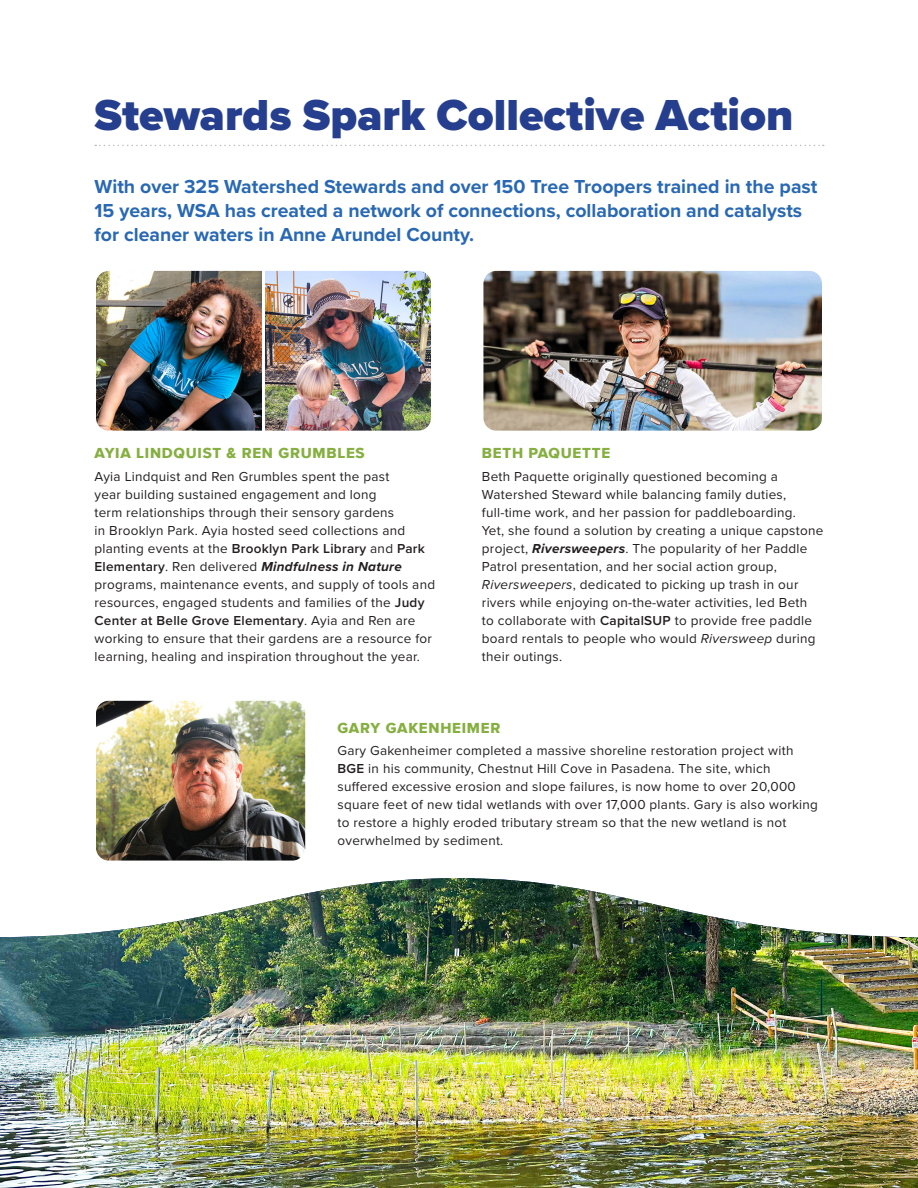
<style>
.page{position:relative;width:918px;height:1188px;background:#fff}
.page>*{position:absolute;margin:0;border:0;box-sizing:border-box;transform-origin:0 0}
.PAGE_4_5_TITLES{font:900 45px "Proxima Nova";color:#253f8e}
.PAGE_4_5_CALLOUT_BODY{font:700 19.5px/24px "Proxima Nova";color:#2968b3}
.PAGE_4_5_NAMES{font:15px "Proxima Nova Extrabld";letter-spacing:.05em;color:#85af40}
.PAGE_4_5_BODY{font:13.5px/18px "Proxima Nova";letter-spacing:.02em;color:#231f20}
.s1{font-weight:600}
.s2{font-weight:700;font-style:italic}
.s3{font-style:italic}
</style>
<div class="page">
<svg style="left:95px;top:145px;width:729px;height:1px"></svg>
<img style="left:96px;top:270px;width:335px;height:161px">
<img style="left:485px;top:272px;width:335px;height:157px">
<div style="left:482px;top:269px;width:341px;height:163px;border:2px solid #fff;border-radius:14px"></div>
<img style="left:97px;top:702px;width:207px;height:157px">
<div style="left:94px;top:699px;width:213px;height:163px;border:2px solid #fff;border-radius:13px"></div>
<img style="left:0;top:878px;width:918px;height:310px">
<p class="PAGE_4_5_TITLES" style="left:94px;top:81px;width:701px">Stewards Spark Collective Action</p>
<p class="PAGE_4_5_CALLOUT_BODY" style="left:94px;top:174px;width:724px">With over 325 Watershed Stewards and over 150 Tree Troopers trained in the past<br>15 years, WSA has created a network of connections, collaboration and catalysts for cleaner waters in Anne Arundel County.</p>
<p class="PAGE_4_5_NAMES" style="left:94px;top:442px;width:272px">AYIA LINDQUIST &amp; REN GRUMBLES</p>
<p class="PAGE_4_5_BODY" style="left:94px;top:466px;width:342px">Ayia Lindquist and Ren Grumbles spent the past<br>year building sustained engagement and long<br>term relationships through their sensory gardens<br>in Brooklyn Park. Ayia hosted seed collections and planting events at the <span class="s1">Brooklyn Park Library</span> and <span class="s1">Park Elementary</span>. Ren delivered <span class="s2">Mindfulness in Nature </span>programs, maintenance events, and supply of tools and resources, engaged students and families of the <span class="s1">Judy Center at Belle Grove Elementary</span>. Ayia and Ren are working to ensure that their gardens are a resource for learning, healing and inspiration throughout the year.</p>
<p class="PAGE_4_5_NAMES" style="left:482px;top:442px;width:130px">BETH PAQUETTE</p>
<p class="PAGE_4_5_BODY" style="left:482px;top:466px;width:343px">Beth Paquette originally questioned becoming a Watershed Steward while balancing family duties, full-time work, and her passion for paddleboarding.<br>Yet, she found a solution by creating a unique capstone project, <span class="s2">Riversweepers</span>. The popularity of her Paddle Patrol presentation, and her social action group, <span class="s3">Riversweepers</span>, dedicated to picking up trash in our rivers while enjoying on-the-water activities, led Beth<br>to collaborate with <span class="s1">CapitalSUP</span> to provide free paddle board rentals to people who would <span class="s3">Riversweep</span> during their outings.</p>
<p class="PAGE_4_5_NAMES" style="left:338px;top:717px;width:164px">GARY GAKENHEIMER</p>
<p class="PAGE_4_5_BODY" style="left:338px;top:741px;width:482px">Gary Gakenheimer completed a massive shoreline restoration project with <span class="s1">BGE</span> in his community, Chestnut Hill Cove in Pasadena. The site, which suffered excessive erosion and slope failures, is now home to over 20,000 square feet of new tidal wetlands with over 17,000 plants. Gary is also working to restore a highly eroded tributary stream so that the new wetland is not overwhelmed by sediment.</p>
</div>
